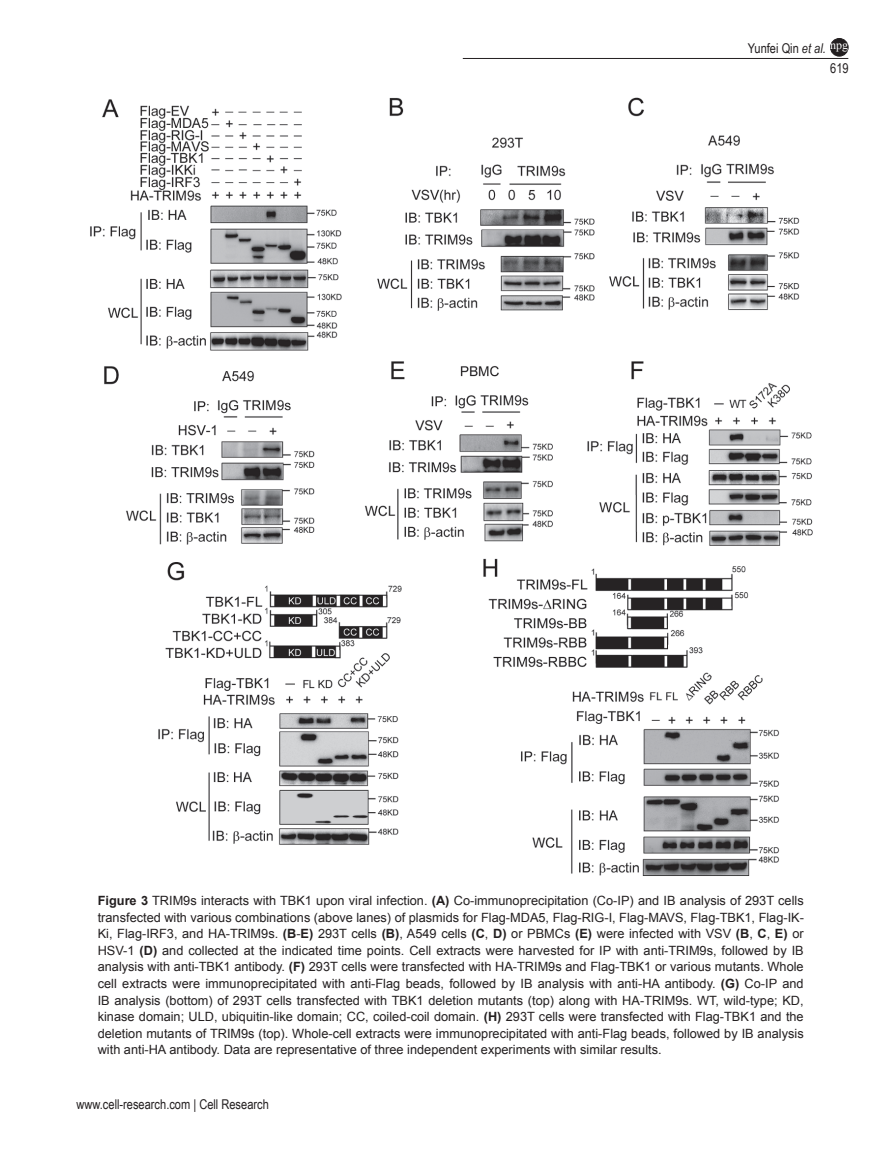
<style>
.page{position:relative;width:893px;height:1170px;background:#fff}
.page>*{position:absolute;margin:0;border:0;box-sizing:border-box;transform-origin:0 0}
.t1{font:13.5px "Arial Narrow";color:#231f20}
.t2{font:12.75px/16.5px "Arial MT2";color:#231f20;text-align:justify}
.t3{font:12.75px/16.5px "Arial";color:#231f20}
.t4{font:12px "Times New Roman PSMT2";color:#fff}
.s1{font-style:italic}
.s2{font-weight:700}
.s3{font-family:"Arial MT2"}
.s4{font-family:"Arial"}
.s5{font-family:"Arial";font-weight:700}
</style>
<div class="page">
<hr style="left:463px;top:58px;width:385px;height:1px;background:#231f20">
<div style="left:830px;top:38px;width:18px;height:18px;background:#231f20;border-radius:50%"></div>
<div style="left:830px;top:38px;width:18px;height:18px;border:1px solid #231f20;border-radius:50%"></div>
<img style="left:90px;top:97px;width:722px;height:779px">
<p class="t1" style="left:748px;top:39px;width:80px">Yunfei Qin <span class="s1">et al.</span></p>
<p class="t4" style="left:830px;top:37px;width:19px">npg</p>
<p class="t1" style="left:830px;top:58px;width:20px">619</p>
<p class="t3" style="left:98px;top:892px;width:707px"><span class="s2">Figure 3</span> <span class="s3">TRIM9s interacts with TBK1 upon viral infection.</span> <span class="s2">(A)</span> Co-immunoprecipitation (Co-IP) and IB analysis of 293T cells</p>
<p class="t2" style="left:98px;top:909px;width:708px">transfected with various combinations (above lanes) of plasmids for Flag-MDA5, Flag-RIG-I, Flag-MAVS, Flag-TBK1, Flag-IK<span class="s4">-</span></p>
<p class="t3" style="left:98px;top:925px;width:707px"><span class="s3">Ki, Flag-IRF3, and HA-TRIM9s.</span> <span class="s2">(B</span>-<span class="s2">E)</span> 293T cells <span class="s2">(B)</span>, A549 cells <span class="s2">(C</span>, <span class="s2">D)</span> or PBMCs <span class="s2">(E)</span> were infected with VSV <span class="s2">(B</span>, <span class="s2">C</span>, <span class="s2">E)</span> or<br>HSV-1 <span class="s2">(D)</span> and collected at the indicated time points. Cell extracts were harvested for IP with anti-TRIM9s, followed by IB</p>
<p class="t2" style="left:98px;top:958px;width:707px">analysis with anti-TBK1 antibody. <span class="s5">(F)</span> 293T cells were transfected with HA-TRIM9s and Flag-TBK1 or various mutants. Whole</p>
<p class="t3" style="left:98px;top:975px;width:707px">cell extracts were immunoprecipitated with anti-Flag beads, followed by IB analysis with anti-HA antibody. <span class="s2">(G)</span> Co-IP and</p>
<p class="t2" style="left:98px;top:991px;width:707px">IB analysis (bottom) of 293T cells transfected with TBK1 deletion mutants (top) along with HA-TRIM9s. WT, wild-type; KD, kinase domain; ULD, ubiquitin-like domain; CC, coiled-coil domain. <span class="s5">(H)</span> 293T cells were transfected with Flag-TBK1 and the deletion mutants of TRIM9s (top). Whole-cell extracts were immunoprecipitated with anti-Flag beads, followed by IB analysis</p>
<p class="t3" style="left:98px;top:1041px;width:565px">with anti-HA antibody. Data are representative of three independent experiments with similar results.</p>
<p class="t1" style="left:77px;top:1094px;width:194px">www.cell-research.com | Cell Research</p>
</div>
